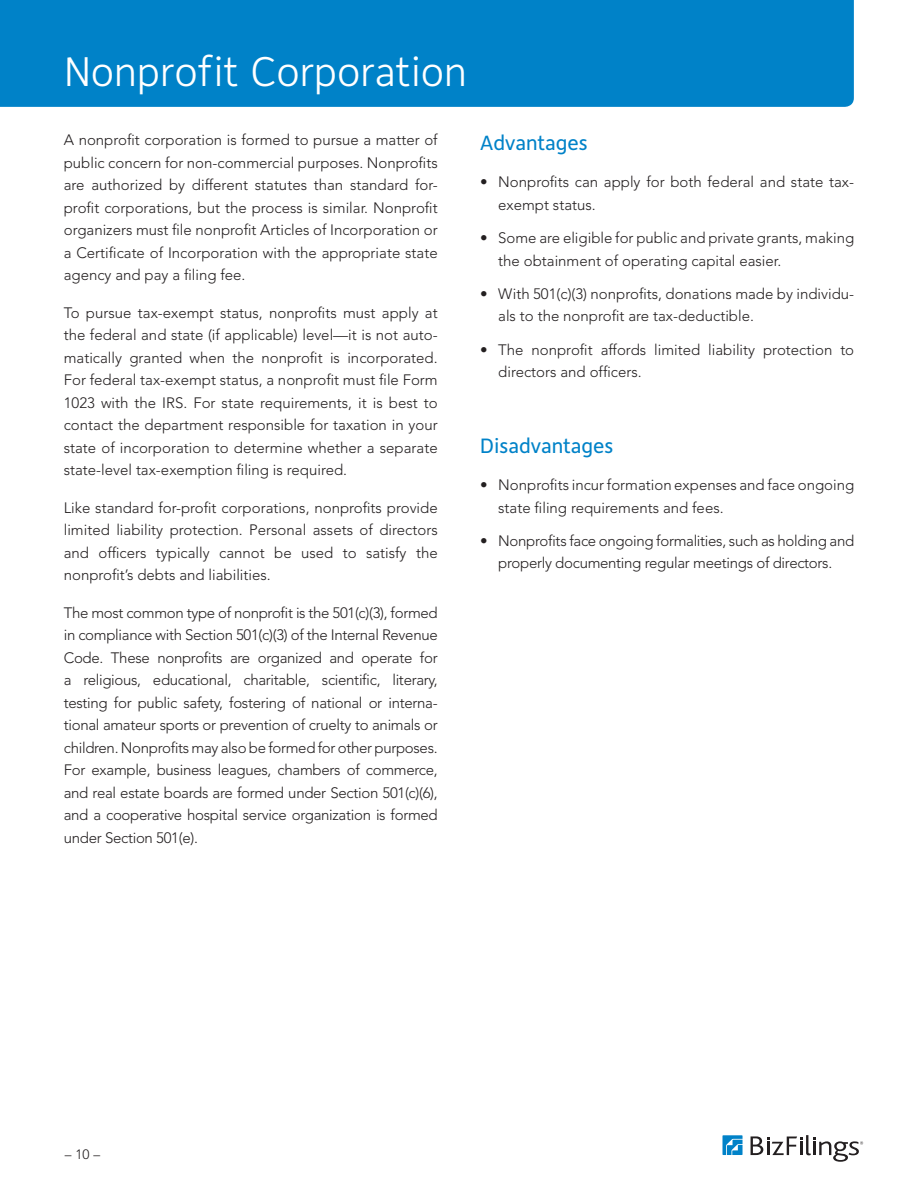
<style>
.page{position:relative;width:918px;height:1188px;background:#fff}
.page>*{position:absolute;margin:0;border:0;box-sizing:border-box;transform-origin:0 0}
.Main_Text_Style{font:300 42px "Depot";color:#fff}
.Subhead{font:21px "Depot";color:#0082c8}
.Main_Text_Style-2{font:300 15px/22.5px "Avenir";letter-spacing:-.02em;color:#231f20;text-align:justify}
.bulleted_text{font:300 15px/22.5px "Avenir";color:#231f20}
.Main_Text_Style-3{font:300 15px/22.5px "Avenir";color:#231f20}
.bulleted_text-2{font:300 15px/22.5px "Avenir";letter-spacing:-.02em;color:#231f20;text-align:center}
.t1{font:300 13.5px "Avenir";color:#231f20}
</style>
<div class="page">
<svg style="left:722px;top:1135px;width:21px;height:20px"></svg>
<svg style="left:751px;top:1135px;width:112px;height:27px"></svg>
<div style="left:0;top:0;width:854px;height:107px;background:#0082c8"></div>
<p class="Main_Text_Style" style="left:65px;top:47px;width:404px">Nonprofit Corporation</p>
<p class="Main_Text_Style-2" style="left:64px;top:129px;width:375px">A nonprofit corporation is formed to pursue a matter of public concern for non-commercial purposes. Nonprofits are authorized by different statutes than standard for&shy;profit corporations, but the process is similar. Nonprofit organizers must file nonprofit Articles of Incorporation or a Certificate of Incorporation with the appropriate state agency and pay a filing fee.</p>
<p class="Main_Text_Style-3" style="left:64px;top:301px;width:375px">To pursue tax-exempt status, nonprofits must apply at the federal and state (if applicable) level—it is not auto&shy;matically granted when the nonprofit is incorporated.<br>For federal tax-exempt status, a nonprofit must file Form 1023 with the IRS. For state requirements, it is best to contact the department responsible for taxation in your state of incorporation to determine whether a separate state-level tax-exemption filing is required.</p>
<p class="Main_Text_Style-2" style="left:64px;top:496px;width:375px">Like standard for-profit corporations, nonprofits provide limited liability protection. Personal assets of directors and officers typically cannot be used to satisfy the nonprofit’s debts and liabilities.</p>
<p class="Main_Text_Style-2" style="left:64px;top:601px;width:375px;text-align:left">The most common type of nonprofit is the 501(c)(3), formed in compliance with Section 501(c)(3) of the Internal Revenue Code. These nonprofits are organized and operate for a religious, educational, charitable, scientific, literary, testing for public safety, fostering of national or interna&shy;tional amateur sports or prevention of cruelty to animals or children. Nonprofits may also be formed for other purposes.<br>For example, business leagues, chambers of commerce, and real estate boards are formed under Section 501(c)(6), and a cooperative hospital service organization is formed under Section 501(e).</p>
<p class="Subhead" style="left:480px;top:130px;width:109px">Advantages</p>
<p class="bulleted_text" style="left:498px;top:171px;width:357px;text-indent:-18px">• Nonprofits can apply for both federal and state tax&shy;exempt status.</p>
<p class="bulleted_text" style="left:498px;top:227px;width:357px;text-indent:-18px">• Some are eligible for public and private grants, making the obtainment of operating capital easier.</p>
<p class="bulleted_text" style="left:498px;top:282px;width:357px;text-indent:-18px">• With 501(c)(3) nonprofits, donations made by individu&shy;als to the nonprofit are tax-deductible.</p>
<p class="bulleted_text" style="left:498px;top:338px;width:357px;text-indent:-18px">• The nonprofit affords limited liability protection to directors and officers.</p>
<p class="Subhead" style="left:480px;top:433px;width:135px">Disadvantages</p>
<p class="bulleted_text" style="left:498px;top:474px;width:357px;text-indent:-18px">• Nonprofits incur formation expenses and face ongoing state filing requirements and fees.</p>
<p class="bulleted_text-2" style="left:480px;top:529px;width:375px">• Nonprofits face ongoing formalities, such as holding and properly documenting regular meetings of directors.</p>
<p class="t1" style="left:65px;top:1147px;width:37px">–10–</p>
</div>
